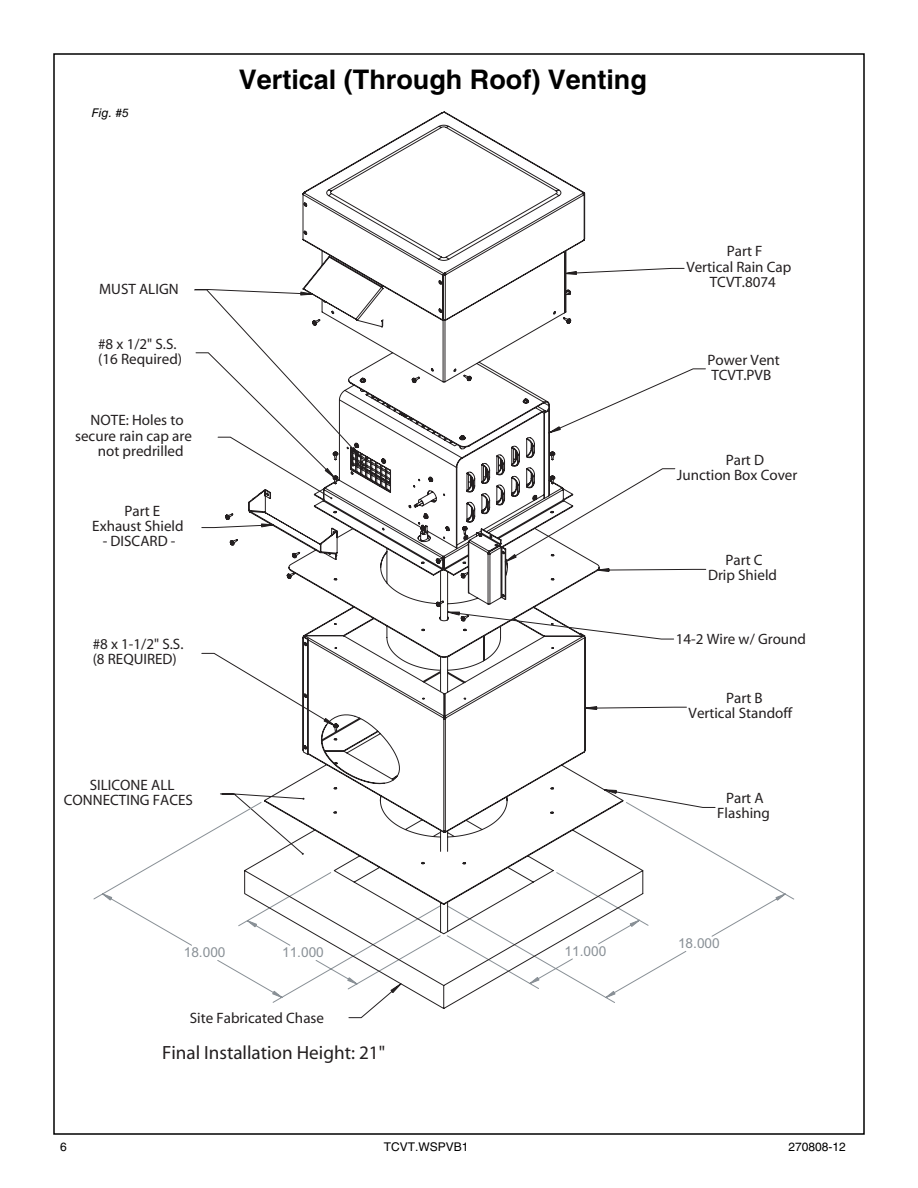
<style>
.page{position:relative;width:918px;height:1188px;background:#fff}
.page>*{position:absolute;margin:0;border:0;box-sizing:border-box;transform-origin:0 0}
.t1{font:700 27px "Helvetica LT Std";color:#000}
.t2{font:700 19.2px "Arial";color:#231f20}
.t3{font:700 15px/15px "Arial";color:#231f20;text-align:center}
.t4{font:13.65px "Arial";color:#899096}
.t5{font:12px "Helvetica LT Std";color:#000}
.t6{font:italic 12px "Helvetica LT Std";color:#000}
</style>
<div class="page">
<svg style="left:93px;top:802px;width:701px;height:98px"></svg>
<svg style="left:103px;top:894px;width:682px;height:82px"></svg>
<svg style="left:224px;top:111px;width:420px;height:899px"></svg>
<p class="t6" style="left:91px;top:108px;width:39px">Fig. #5</p>
<h1 class="t1" style="left:239px;top:70px;width:410px">Vertical (Through Roof) Venting</h1>
<p class="t3" style="left:99px;top:283px;width:81px">MUST ALIGN</p>
<p class="t3" style="left:98px;top:337px;width:86px;text-align:left">#8 x 1/2" S.S. (16 Required)</p>
<p class="t3" style="left:91px;top:414px;width:95px">NOTE: Holes to</p>
<p class="t3" style="left:75px;top:429px;width:118px">secure rain cap are</p>
<p class="t3" style="left:98px;top:444px;width:87px">not predrilled</p>
<p class="t3" style="left:92px;top:504px;width:93px">Part E<br>Exhaust Shield</p>
<p class="t3" style="left:103px;top:534px;width:74px">- DISCARD -</p>
<p class="t3" style="left:93px;top:638px;width:92px;text-align:left">#8 x 1-1/2" S.S. (8 REQUIRED)</p>
<p class="t3" style="left:64px;top:778px;width:131px">SILICONE ALL<br>CONNECTING FACES</p>
<p class="t4" style="left:184px;top:944px;width:43px">18.000</p>
<p class="t4" style="left:282px;top:944px;width:43px">11.000</p>
<p class="t4" style="left:565px;top:943px;width:43px">11.000</p>
<p class="t3" style="left:190px;top:1011px;width:136px">Site Fabricated Chase</p>
<p class="t2" style="left:162px;top:1045px;width:225px">Final Installation Height: 21"</p>
<p class="t3" style="left:727px;top:245px;width:37px">Part F</p>
<p class="t3" style="left:686px;top:260px;width:107px">Vertical Rain Cap</p>
<p class="t3" style="left:710px;top:275px;width:68px">TCVT.8074</p>
<p class="t3" style="left:708px;top:353px;width:74px;text-align:left">Power Vent<br>TCVT.PVB</p>
<p class="t3" style="left:677px;top:453px;width:122px;text-align:left;text-indent:49px">Part D<br>Junction Box Cover</p>
<p class="t3" style="left:708px;top:554px;width:71px">Part C<br>Drip Shield</p>
<p class="t3" style="left:676px;top:633px;width:132px">14-2 Wire w/ Ground</p>
<p class="t3" style="left:689px;top:692px;width:105px">Part B<br>Vertical Standoff</p>
<p class="t3" style="left:717px;top:792px;width:54px">Part A<br>Flashing</p>
<p class="t4" style="left:678px;top:935px;width:43px">18.000</p>
<p class="t5" style="left:60px;top:1142px;width:8px">6</p>
<p class="t5" style="left:384px;top:1142px;width:86px">TCVT.WSPVB1</p>
<p class="t5" style="left:789px;top:1142px;width:59px">270808-12</p>
</div>
